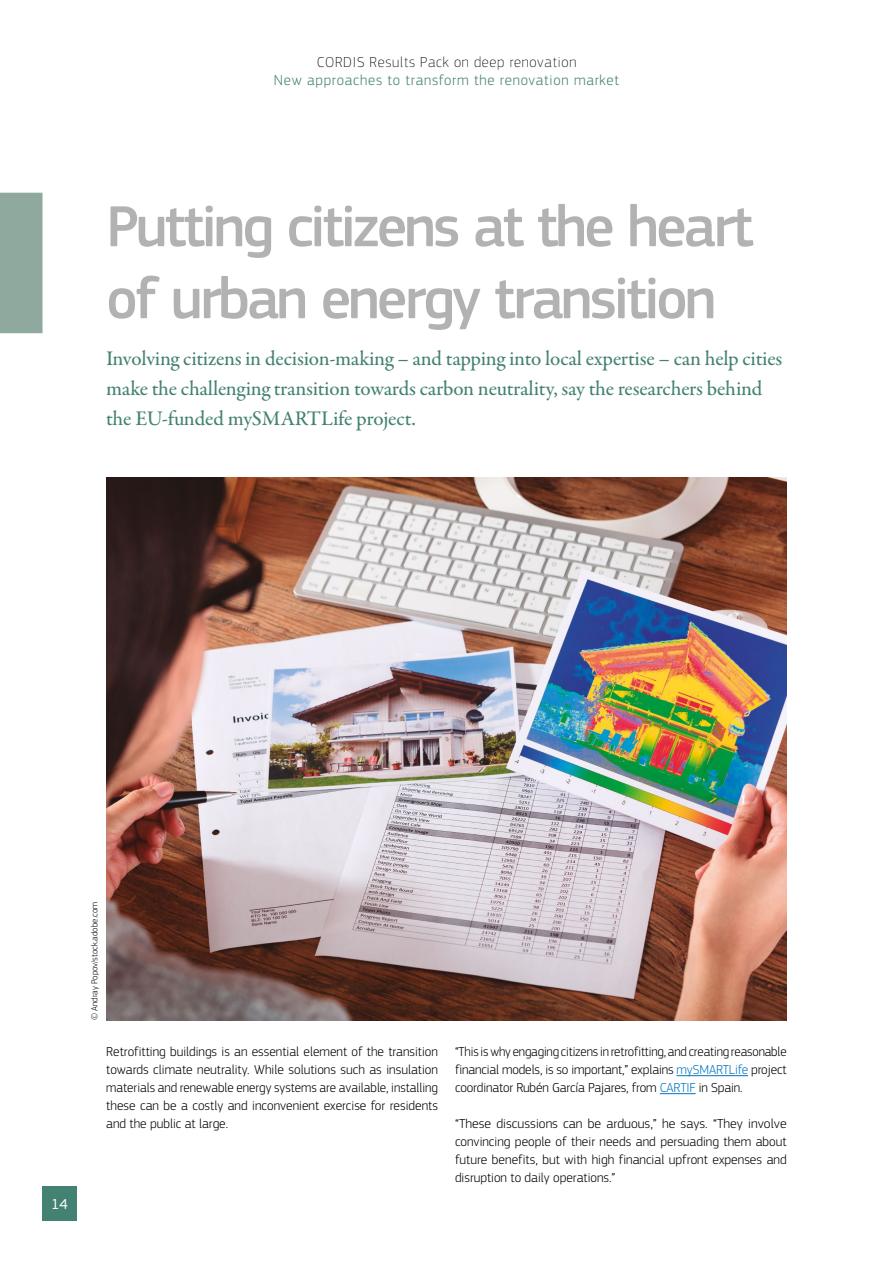
<style>
.page{position:relative;width:893px;height:1263px;background:#fff}
.page>*{position:absolute;margin:0;border:0;box-sizing:border-box;transform-origin:0 0}
._01_Titres_niveau_1__page_droite{font:500 60px/72px "EC Square Sans Pro";letter-spacing:-.05em;color:#b3b2b2}
._00_Chapeau{font:500 21px/30px "Garamond Premr Pro";letter-spacing:-.01em;color:#438272}
.t1{font:300 15px "EC Square Sans Pro";letter-spacing:.05em;color:#438272}
.t2{font:100 15px "EC Square Sans Pro";letter-spacing:.05em;color:#000}
.t3{font:15px "EC Square Sans Pro";color:#fff}
._00_Body{font:300 13.5px/18px "EC Square Sans Pro";color:#000;text-align:justify}
.t4{font:300 9px "EC Square Sans Pro";color:#000}
.s1{color:#0075bf}
</style>
<div class="page">
<div style="left:0;top:193px;width:43px;height:140px;background:#8fa99f"></div>
<hr style="left:677px;top:1075px;width:71px;height:1px;background:#0075bf">
<hr style="left:660px;top:1093px;width:36px;height:1px;background:#0075bf">
<img style="left:106px;top:478px;width:681px;height:542px">
<div style="left:43px;top:1186px;width:34px;height:34px;background:#438272"></div>
<p class="t2" style="left:317px;top:53px;width:261px">CORDIS Results Pack on deep renovation</p>
<p class="t1" style="left:274px;top:71px;width:347px">New approaches to transform the renovation market</p>
<h1 class="_01_Titres_niveau_1__page_droite" style="left:106px;top:192px;width:649px">Putting citizens at the heart of urban energy transition</h1>
<p class="_00_Chapeau" style="left:106px;top:344px;width:677px">Involving citizens in decision-making – and tapping into local expertise – can help cities make the challenging transition towards carbon neutrality, say the researchers behind the EU-funded mySMARTLife project.</p>
<p class="t3" style="left:51px;top:1195px;width:18px">14</p>
<p class="t4" style="left:89px;top:1020px;width:120px;rotate:-90deg">© Andray Popov/stock.adobe.com</p>
<p class="_00_Body" style="left:106px;top:1043px;width:333px">Retrofitting buildings is an essential element of the transition towards climate neutrality. While solutions such as insulation materials and renewable energy systems are available, installing these can be a costly and inconvenient exercise for residents and the public at large.</p>
<p class="_00_Body" style="left:455px;top:1043px;width:333px">“This is why engaging citizens in retrofitting, and creating reasonable financial models, is so important,” explains <span class="s1">mySMARTLife</span> project coordinator Rubén García Pajares, from <span class="s1">CARTIF</span> in Spain.</p>
<p class="_00_Body" style="left:455px;top:1115px;width:333px">“These discussions can be arduous,” he says. “They involve convincing people of their needs and persuading them about future benefits, but with high financial upfront expenses and disruption to daily operations.”</p>
</div>
